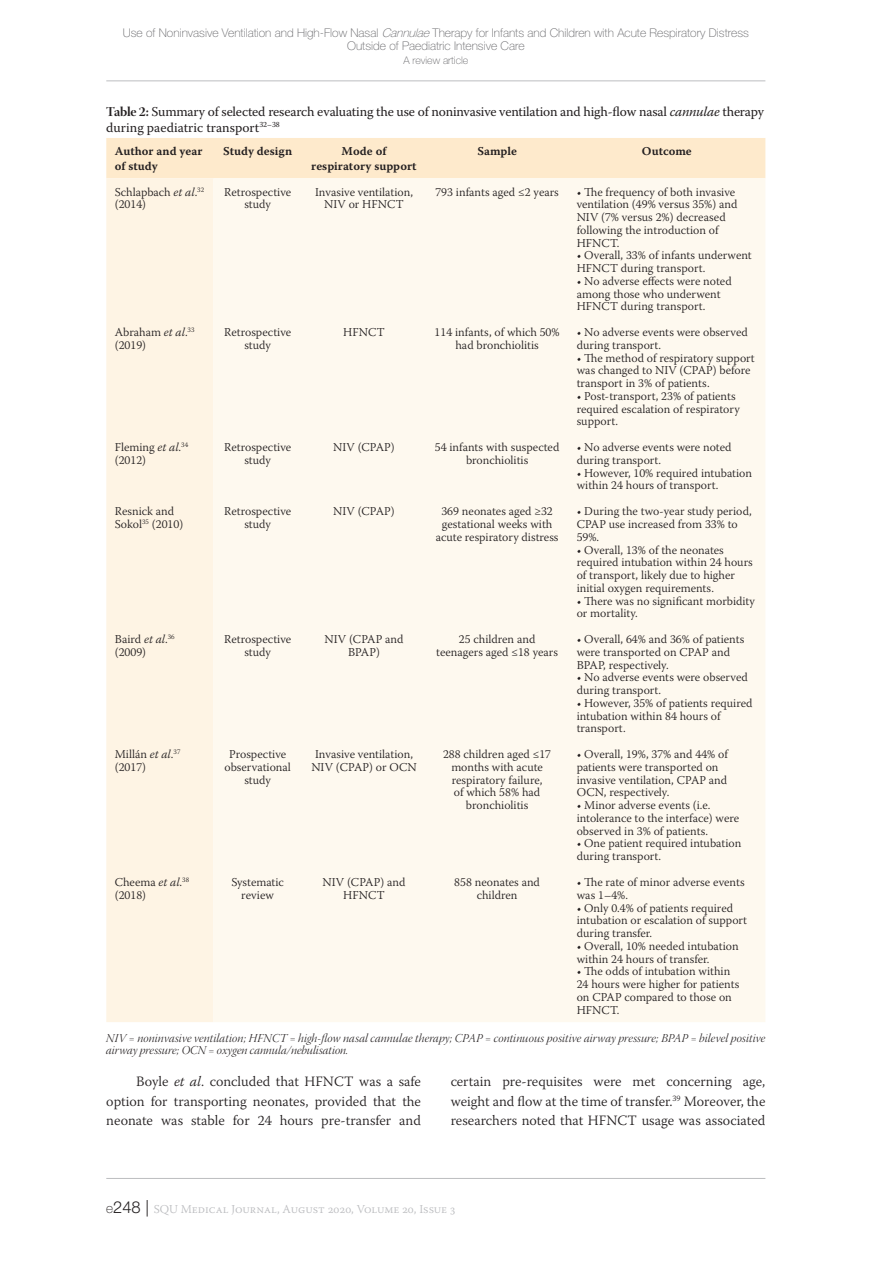
<style>
.page{position:relative;width:893px;height:1263px;background:#fff}
.page>*{position:absolute;margin:0;border:0;box-sizing:border-box;transform-origin:0 0}
.t1{font:300 14.25px/19.5px "Warnock Pro";color:#231f20;text-align:justify}
.t2{font:13.5px/15.8px "Warnock Pro";letter-spacing:-.015em;color:#231f20}
.t3{font:300 12px/12.8px "Warnock Pro";color:#231f20}
.t4{font:12px/12.8px "Warnock Pro Light It Disp";letter-spacing:.01em;color:#231f20}
.t5{font:100 12px/13.5px "Helvetica Neue LT Pro";color:#636366;text-align:center}
.t6{font:12px/14.4px "Warnock Pro Semibold Capt";color:#231f20}
.t7{font:300 12px "Warnock Pro";color:#bcbdc0}
.t8{font:100 10.5px "Helvetica Neue LT Pro";color:#636366}
.s1{font-style:italic}
.s2{font-family:"Warnock Pro Bold Disp"}
.s3{font-family:"Helvetica Neue LT Pro";font-weight:100;font-size:13.5px;color:#231f20}
.s4{font-family:"Helvetica Neue LT Pro";font-size:16.5px;color:#231f20}
</style>
<div class="page">
<hr style="left:106px;top:81px;width:659px;height:1px;background:#bcbdc0">
<hr style="left:106px;top:1178px;width:659px;height:1px;background:#bcbdc0">
<div style="left:106px;top:138px;width:659px;height:40px;background:#feeacc"></div>
<div style="left:106px;top:178px;width:107px;height:844px;background:#fef4e4"></div>
<div style="left:213px;top:178px;width:552px;height:844px;background:#fef9ef"></div>
<p class="t5" style="left:123px;top:26px;width:628px">Use of Noninvasive Ventilation and High-Flow Nasal <span class="s1">Cannulae</span>Therapy for Infants and Children with Acute Respiratory Distress<br>Outside of Paediatric Intensive Care</p>
<p class="t8" style="left:403px;top:54px;width:67px">A review article</p>
<p class="t2" style="left:106px;top:104px;width:659px"><span class="s2">Table 2:</span> Summary of selected research evaluating the use of noninvasive ventilation and high-flow nasal <span class="s1">cannulae</span> therapy during paediatric transport<sup>32–38</sup></p>
<p class="t6" style="left:115px;top:144px;width:89px">Author and year of study</p>
<p class="t6" style="left:223px;top:144px;width:71px">Study design</p>
<p class="t6" style="left:311px;top:144px;width:107px;text-align:center">Mode of respiratory support</p>
<p class="t6" style="left:477px;top:144px;width:41px">Sample</p>
<p class="t6" style="left:642px;top:144px;width:51px">Outcome</p>
<p class="t3" style="left:115px;top:185px;width:91px">Schlapbach <span class="s1">et al</span>.<sup>32 </sup>(2014)</p>
<p class="t3" style="left:224px;top:185px;width:69px;text-align:center">Retrospective study</p>
<p class="t3" style="left:315px;top:185px;width:99px;text-align:center">Invasive ventilation,<br>NIV or HFNCT</p>
<p class="t3" style="left:435px;top:185px;width:125px">793 infants aged ≤2 years</p>
<p class="t3" style="left:577px;top:185px;width:162px">• The frequency of both invasive ventilation (49% versus 35%) and<br>NIV (7% versus 2%) decreased following the introduction of<br>HFNCT.</p>
<p class="t3" style="left:577px;top:249px;width:177px">• Overall, 33% of infants underwent<br>HFNCT during transport.</p>
<p class="t3" style="left:577px;top:274px;width:156px">• No adverse effects were noted among those who underwent<br>HFNCT during transport.</p>
<p class="t3" style="left:115px;top:326px;width:81px">Abraham <span class="s1">et al</span>.<sup>33 </sup>(2019)</p>
<p class="t3" style="left:224px;top:326px;width:69px;text-align:center">Retrospective study</p>
<p class="t3" style="left:343px;top:326px;width:43px">HFNCT</p>
<p class="t3" style="left:435px;top:326px;width:127px;text-align:center">114 infants, of which 50% had bronchiolitis</p>
<p class="t3" style="left:577px;top:326px;width:173px">• No adverse events were observed during transport.</p>
<p class="t3" style="left:577px;top:351px;width:180px">• The method of respiratory support was changed to NIV (CPAP) before transport in 3% of patients.</p>
<p class="t3" style="left:577px;top:389px;width:165px">• Post-transport, 23% of patients required escalation of respiratory support.</p>
<p class="t3" style="left:115px;top:441px;width:75px">Fleming <span class="s1">et al</span>.<sup>34 </sup>(2012)</p>
<p class="t3" style="left:224px;top:441px;width:69px;text-align:center">Retrospective study</p>
<p class="t3" style="left:333px;top:441px;width:63px">NIV (CPAP)</p>
<p class="t3" style="left:435px;top:441px;width:126px;text-align:center">54 infants with suspected bronchiolitis</p>
<p class="t3" style="left:577px;top:441px;width:156px">• No adverse events were noted during transport.</p>
<p class="t3" style="left:577px;top:466px;width:177px">• However, 10% required intubation within 24 hours of transport.</p>
<p class="t3" style="left:115px;top:505px;width:70px">Resnick and<br>Sokol<sup>35</sup> (2010)</p>
<p class="t3" style="left:224px;top:505px;width:69px;text-align:center">Retrospective study</p>
<p class="t3" style="left:333px;top:505px;width:63px">NIV (CPAP)</p>
<p class="t3" style="left:436px;top:505px;width:124px;text-align:center">369 neonates aged ≥32 gestational weeks with acute respiratory distress</p>
<p class="t3" style="left:577px;top:505px;width:176px">• During the two-year study period,<br>CPAP use increased from 33% to<br>59%.</p>
<p class="t3" style="left:577px;top:543px;width:178px">• Overall, 13% of the neonates required intubation within 24 hours of transport, likely due to higher initial oxygen requirements.</p>
<p class="t3" style="left:577px;top:594px;width:180px">• There was no significant morbidity or mortality.</p>
<p class="t3" style="left:115px;top:633px;width:61px">Baird <span class="s1">et al</span>.<sup>36 </sup>(2009)</p>
<p class="t3" style="left:224px;top:633px;width:69px;text-align:center">Retrospective study</p>
<p class="t3" style="left:325px;top:633px;width:80px;text-align:center">NIV (CPAP and<br>BPAP)</p>
<p class="t3" style="left:436px;top:633px;width:123px;text-align:center">25 children and teenagers aged ≤18 years</p>
<p class="t3" style="left:577px;top:633px;width:169px">• Overall, 64% and 36% of patients were transported on CPAP and<br>BPAP, respectively.</p>
<p class="t3" style="left:577px;top:671px;width:173px">• No adverse events were observed during transport.</p>
<p class="t3" style="left:577px;top:696px;width:177px">• However, 35% of patients required intubation within 84 hours of transport.</p>
<p class="t3" style="left:115px;top:748px;width:67px">Millán <span class="s1">et al</span>.<sup>37 </sup>(2017)</p>
<p class="t3" style="left:224px;top:748px;width:68px;text-align:center">Prospective observational study</p>
<p class="t3" style="left:311px;top:748px;width:107px;text-align:center">Invasive ventilation,<br>NIV (CPAP) or OCN</p>
<p class="t3" style="left:443px;top:748px;width:110px;text-align:center">288 children aged ≤17 months with acute respiratory failure,<br>of which 58% had bronchiolitis</p>
<p class="t3" style="left:577px;top:748px;width:153px">• Overall, 19%, 37% and 44% of patients were transported on invasive ventilation, CPAP and<br>OCN, respectively.</p>
<p class="t3" style="left:577px;top:799px;width:164px">• Minor adverse events (i.e. intolerance to the interface) were observed in 3% of patients.</p>
<p class="t3" style="left:577px;top:837px;width:166px">• One patient required intubation during transport.</p>
<p class="t3" style="left:115px;top:875px;width:76px">Cheema <span class="s1">et al</span>.<sup>38 </sup>(2018)</p>
<p class="t3" style="left:231px;top:875px;width:54px;text-align:center">Systematic review</p>
<p class="t3" style="left:323px;top:875px;width:84px;text-align:center">NIV (CPAP) and<br>HFNCT</p>
<p class="t3" style="left:454px;top:875px;width:87px;text-align:center">858 neonates and children</p>
<p class="t3" style="left:577px;top:875px;width:169px">• The rate of minor adverse events was 1–4%.</p>
<p class="t3" style="left:577px;top:901px;width:172px">• Only 0.4% of patients required intubation or escalation of support during transfer.</p>
<p class="t3" style="left:577px;top:939px;width:163px">• Overall, 10% needed intubation within 24 hours of transfer.</p>
<p class="t3" style="left:577px;top:965px;width:164px">• The odds of intubation within<br>24 hours were higher for patients on CPAP compared to those on<br>HFNCT.</p>
<p class="t4" style="left:106px;top:1032px;width:661px">NIV = noninvasive ventilation; HFNCT = high-flow nasal cannulae therapy; CPAP = continuous positive airway pressure; BPAP = bilevel positive airway pressure; OCN = oxygen cannula/nebulisation.</p>
<p class="t1" style="left:106px;top:1071px;width:316px;text-indent:30px">Boyle <span class="s1">et al</span>. concluded that HFNCT was a safe option for transporting neonates, provided that the neonate was stable for 24 hours pre-transfer and</p>
<p class="t1" style="left:451px;top:1071px;width:316px">certain pre-requisites were met concerning age, weight and flow at the time of transfer.<sup>39</sup> Moreover, the researchers noted that HFNCT usage was associated</p>
<p class="t7" style="left:106px;top:1201px;width:351px"><span class="s3">e</span><span class="s4">248 |</span> SQU Medical Journal, August 2020, Volume 20, Issue 3</p>
</div>
